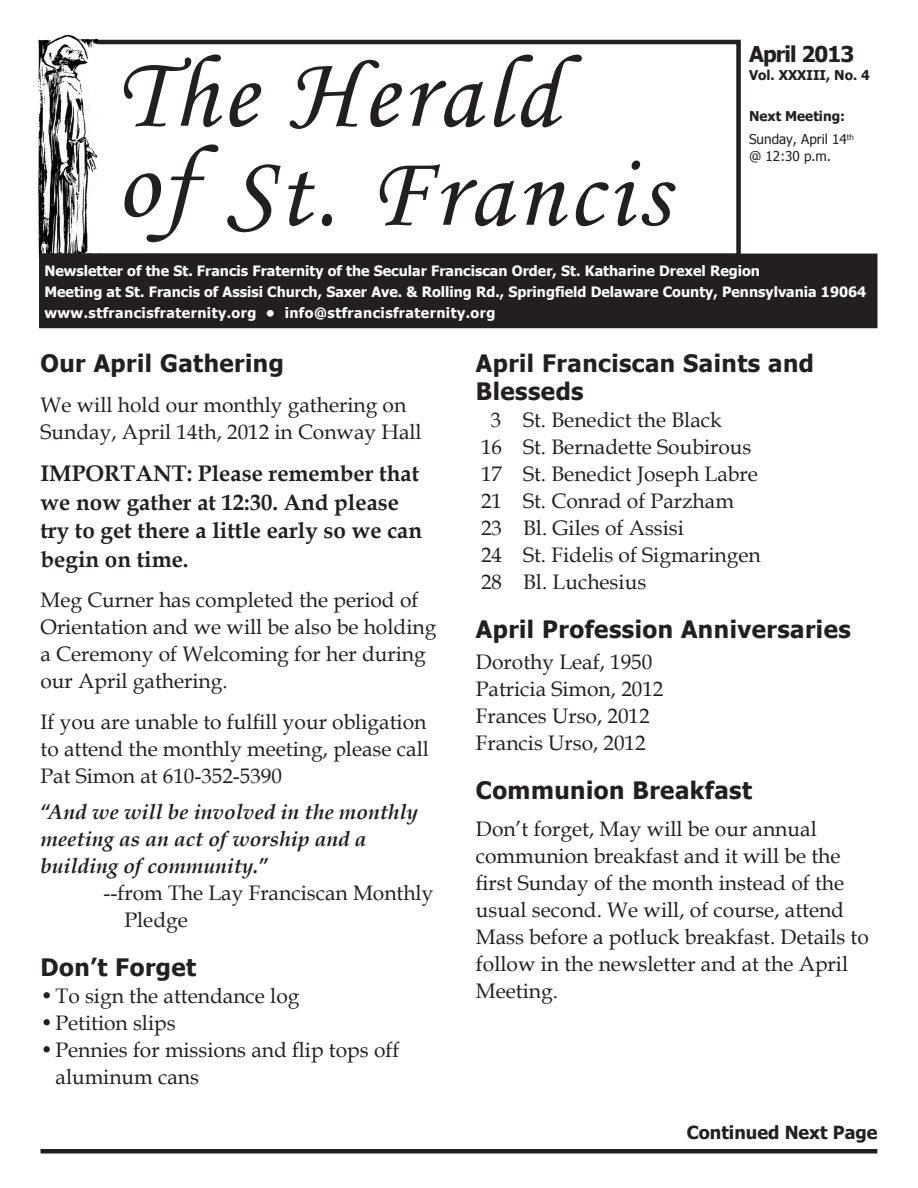
<style>
.page{position:relative;width:918px;height:1188px;background:#fff}
.page>*{position:absolute;margin:0;border:0;box-sizing:border-box;transform-origin:0 0}
.t1{font:103.5px/99px "Monotype Corsiva";letter-spacing:.04em;color:#231f20}
.Article_Title{font:700 24px/28.5px "Tahoma";letter-spacing:.02em;color:#231f20}
.Text_after_header{font:700 22.5px/28.5px "Book Antiqua";color:#231f20}
.t2{font:700 21.75px "Tahoma";letter-spacing:-.04em;color:#231f20}
.Text_after_header-2{font:21px/27px "Book Antiqua";color:#231f20}
.Text{font:21px/27px "Book Antiqua";color:#231f20}
.Saints_and_blesseds{font:21px "Book Antiqua";color:#231f20}
.Bullets{font:21px/27px "Book Antiqua";color:#231f20}
.Text-2{font:italic 700 21px "Book Antiqua";color:#231f20}
.t3{font:700 18px "Tahoma";color:#231f20}
.t4{font:700 14.25px/21px "Tahoma";color:#fff}
.t5{font:700 14.25px "Tahoma";letter-spacing:.03em;color:#fff}
.t6{font:700 13.5px "Tahoma";color:#231f20}
.t7{font:13.5px/16.5px "Tahoma";color:#231f20}
.s1{font-style:normal}
</style>
<div class="page">
<div style="left:39px;top:40px;width:702px;height:218px;border:4px solid #231f20"></div>
<img style="left:38px;top:34px;width:60px;height:224px">
<div style="left:40px;top:254px;width:837px;height:73px;background:#231f20"></div>
<div style="left:39px;top:254px;width:839px;height:74px;border:2px solid #231f20"></div>
<div style="left:40px;top:1149px;width:837px;height:5px;background:#231f20"></div>
<p class="t2" style="left:749px;top:38px;width:107px">April 2013</p>
<p class="t6" style="left:749px;top:65px;width:122px">Vol. XXXIII, No. 4</p>
<p class="t6" style="left:749px;top:107px;width:97px">Next Meeting:</p>
<p class="t7" style="left:749px;top:130px;width:106px">Sunday, April 14<sup>th </sup>@ 12:30 p.m.</p>
<p class="t1" style="left:116px;top:45px;width:554px">The Herald<br>of St. Francis</p>
<p class="t4" style="left:44px;top:259px;width:823px">Newsletter of the St. Francis Fraternity of the Secular Franciscan Order, St. Katharine Drexel Region<br>Meeting at St. Francis of Assisi Church, Saxer Ave. &amp; Rolling Rd., Springfield Delaware County, Pennsylvania 19064</p>
<p class="t5" style="left:44px;top:302px;width:452px">www.stfrancisfraternity.org • info@stfrancisfraternity.org</p>
<p class="Article_Title" style="left:40px;top:347px;width:245px">Our April Gathering</p>
<p class="Text_after_header-2" style="left:40px;top:391px;width:383px">We will hold our monthly gathering on<br>Sunday, April 14th, 2012 in Conway Hall</p>
<p class="Text_after_header" style="left:40px;top:459px;width:383px">IMPORTANT: Please remember that we now gather at 12:30. And please try to get there a little early so we can begin on time.</p>
<p class="Text_after_header-2" style="left:40px;top:586px;width:397px">Meg Curner has completed the period of Orientation and we will be also be holding a Ceremony of Welcoming for her during our April gathering.</p>
<p class="Text_after_header-2" style="left:40px;top:707px;width:390px">If you are unable to fulfill your obligation to attend the monthly meeting, please call<br>Pat Simon at 610-352-5390</p>
<p class="Text-2" style="left:40px;top:798px;width:379px"><span class="s1">“</span>And we will be involved in the monthly</p>
<p class="Text-2" style="left:40px;top:825px;width:328px">meeting as an act of worship and a</p>
<p class="Text-2" style="left:40px;top:852px;width:230px">building of community.<span class="s1">”</span></p>
<p class="Text" style="left:104px;top:879px;width:331px">--from The Lay Franciscan Monthly</p>
<p class="Text" style="left:124px;top:906px;width:65px">Pledge</p>
<p class="Article_Title" style="left:40px;top:952px;width:157px">Don’t Forget</p>
<p class="Bullets" style="left:40px;top:982px;width:261px">•To sign the attendance log</p>
<p class="Bullets" style="left:40px;top:1009px;width:137px">•Petition slips</p>
<p class="Bullets" style="left:56px;top:1036px;width:346px;text-indent:-15px">•Pennies for missions and flip tops off aluminum cans</p>
<p class="Article_Title" style="left:476px;top:347px;width:340px">April Franciscan Saints and<br>Blesseds</p>
<p class="Saints_and_blesseds" style="left:491px;top:405px;width:232px">3 St. Benedict the Black</p>
<p class="Saints_and_blesseds" style="left:481px;top:432px;width:272px">16 St. Bernadette Soubirous</p>
<p class="Saints_and_blesseds" style="left:481px;top:459px;width:278px">17 St. Benedict Joseph Labre</p>
<p class="Saints_and_blesseds" style="left:481px;top:486px;width:254px">21 St. Conrad of Parzham</p>
<p class="Saints_and_blesseds" style="left:481px;top:513px;width:204px">23 Bl. Giles of Assisi</p>
<p class="Saints_and_blesseds" style="left:481px;top:540px;width:281px">24 St. Fidelis of Sigmaringen</p>
<p class="Saints_and_blesseds" style="left:481px;top:567px;width:167px">28 Bl. Luchesius</p>
<p class="Article_Title" style="left:476px;top:613px;width:376px">April Profession Anniversaries</p>
<p class="Text_after_header-2" style="left:476px;top:648px;width:178px">Dorothy Leaf, 1950</p>
<p class="Bullets" style="left:476px;top:675px;width:189px">Patricia Simon, 2012</p>
<p class="Bullets" style="left:476px;top:702px;width:175px">Frances Urso, 2012</p>
<p class="Bullets" style="left:476px;top:729px;width:171px">Francis Urso, 2012</p>
<p class="Article_Title" style="left:476px;top:774px;width:278px">Communion Breakfast</p>
<p class="Text" style="left:476px;top:815px;width:395px">Don’t forget, May will be our annual communion breakfast and it will be the first Sunday of the month instead of the usual second. We will, of course, attend Mass before a potluck breakfast. Details to follow in the newsletter and at the April Meeting.</p>
<p class="t3" style="left:687px;top:1119px;width:192px">Continued Next Page</p>
</div>
